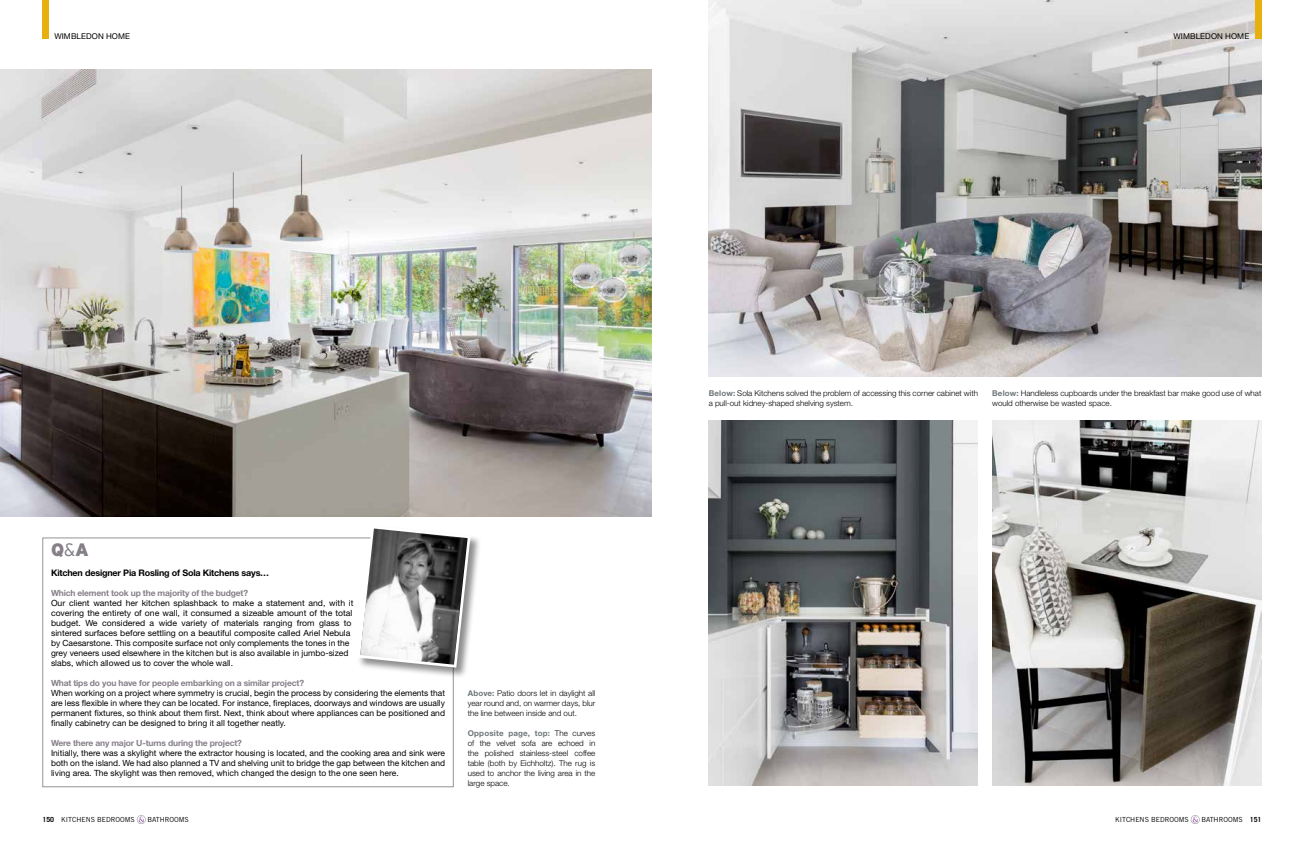
<style>
.page{position:relative;width:1304px;height:842px;background:#fff}
.page>*{position:absolute;margin:0;border:0;box-sizing:border-box;transform-origin:0 0}
.t1{font:900 18px "Interstate";color:#867f88}
.t2{font:700 9px "Helvetica Neue LT";letter-spacing:-.02em;color:#000}
.t3{font:8.5px/10px "Helvetica Neue LT";color:#000;text-align:justify}
.t4{font:700 8.5px "Helvetica Neue LT";letter-spacing:-.02em;color:#867f88}
.t5{font:300 8px/10px "Helvetica Neue LT";color:#000;text-align:justify}
.t6{font:8px "Helvetica Neue LT";letter-spacing:.01em;color:#000}
.t7{font:7px "Trade Gothic LT";color:#000}
.s1{font-weight:300;color:#7e7c86}
.s2{font-weight:700;color:#6e7779}
.s3{font-weight:700}
</style>
<div class="page">
<div style="left:43px;top:538px;width:411px;height:249px;border:1px solid #939598"></div>
<div style="left:357px;top:526px;width:125px;height:153px;background:#000;opacity:.45"></div>
<svg style="left:356px;top:526px;width:116px;height:143px"></svg>
<img style="left:709px;top:421px;width:269px;height:365px">
<img style="left:992px;top:421px;width:269px;height:365px">
<img style="left:709px;top:0;width:552px;height:377px">
<img style="left:0;top:70px;width:652px;height:446px">
<div style="left:43px;top:0;width:6px;height:39px;background:#e7b00f"></div>
<div style="left:1255px;top:0;width:6px;height:39px;background:#e7b00f"></div>
<svg style="left:137px;top:815px;width:9px;height:9px"></svg>
<svg style="left:1191px;top:815px;width:9px;height:9px"></svg>
<p class="t6" style="left:54px;top:31px;width:77px">Wimbledon home</p>
<p class="t6" style="left:1173px;top:31px;width:77px">Wimbledon home</p>
<h1 class="t1" style="left:51px;top:540px;width:39px">Q<span class="s1">&amp;</span>A</h1>
<p class="t2" style="left:51px;top:567px;width:220px">Kitchen designer Pia Rosling of Sola Kitchens says…</p>
<p class="t4" style="left:51px;top:588px;width:199px">Which element took up the majority of the budget?</p>
<p class="t3" style="left:51px;top:598px;width:304px;text-align:left">Our client wanted her kitchen splashback to make a statement and, with it covering the entirety of one wall, it consumed a sizeable amount of the total budget. We considered a wide variety of materials ranging from glass to sintered surfaces before settling on a beautiful composite called Ariel Nebula by Caesarstone. This composite surface not only complements the tones in the grey veneers used elsewhere in the kitchen but is also available in jumbo-sized slabs, which allowed us to cover the whole wall.</p>
<p class="t4" style="left:51px;top:678px;width:255px">What tips do you have for people embarking on a similar project?</p>
<p class="t3" style="left:51px;top:688px;width:396px">When working on a project where symmetry is crucial, begin the process by considering the elements that are less flexible in where they can be located. For instance, fireplaces, doorways and windows are usually permanent fixtures, so think about them first. Next, think about where appliances can be positioned and finally cabinetry can be designed to bring it all together neatly.</p>
<p class="t4" style="left:51px;top:738px;width:192px">Were there any major U-turns during the project?</p>
<p class="t3" style="left:51px;top:748px;width:396px">I nitially, there was a skylight where the extractor housing is located, and the cooking area and sink were both on the island. We had also planned a TV and shelving unit to bridge the gap between the kitchen and living area. The skylight was then removed, which changed the design to the one seen here.</p>
<p class="t5" style="left:468px;top:688px;width:129px"><span class="s2">Above:</span> Patio doors let in daylight all year round and, on warmer days, blur the line between inside and out.</p>
<p class="t5" style="left:468px;top:728px;width:129px"><span class="s2">Opposite page, top:</span> The curves of the velvet sofa are echoed in the polished stainless-steel coffee table (both by Eichholtz). The rug is used to anchor the living area in the large space.</p>
<p class="t5" style="left:709px;top:388px;width:271px"><span class="s2">Below:</span> Sola Kitchens solved the problem of accessing this corner cabinet with a pull-out kidney-shaped shelving system.</p>
<p class="t5" style="left:992px;top:388px;width:271px"><span class="s2">Below:</span> Handleless cupboards under the breakfast bar make good use of what would otherwise be wasted space.</p>
<p class="t7" style="left:43px;top:815px;width:94px"><span class="s3">150</span> KITCHENS BEDROOMS</p>
<p class="t7" style="left:147px;top:815px;width:43px">BATHROOMS</p>
<p class="t7" style="left:1115px;top:815px;width:75px">KITCHENS BEDROOMS</p>
<p class="t7" style="left:1201px;top:815px;width:62px">BATHROOMS <span class="s3">151</span></p>
</div>
